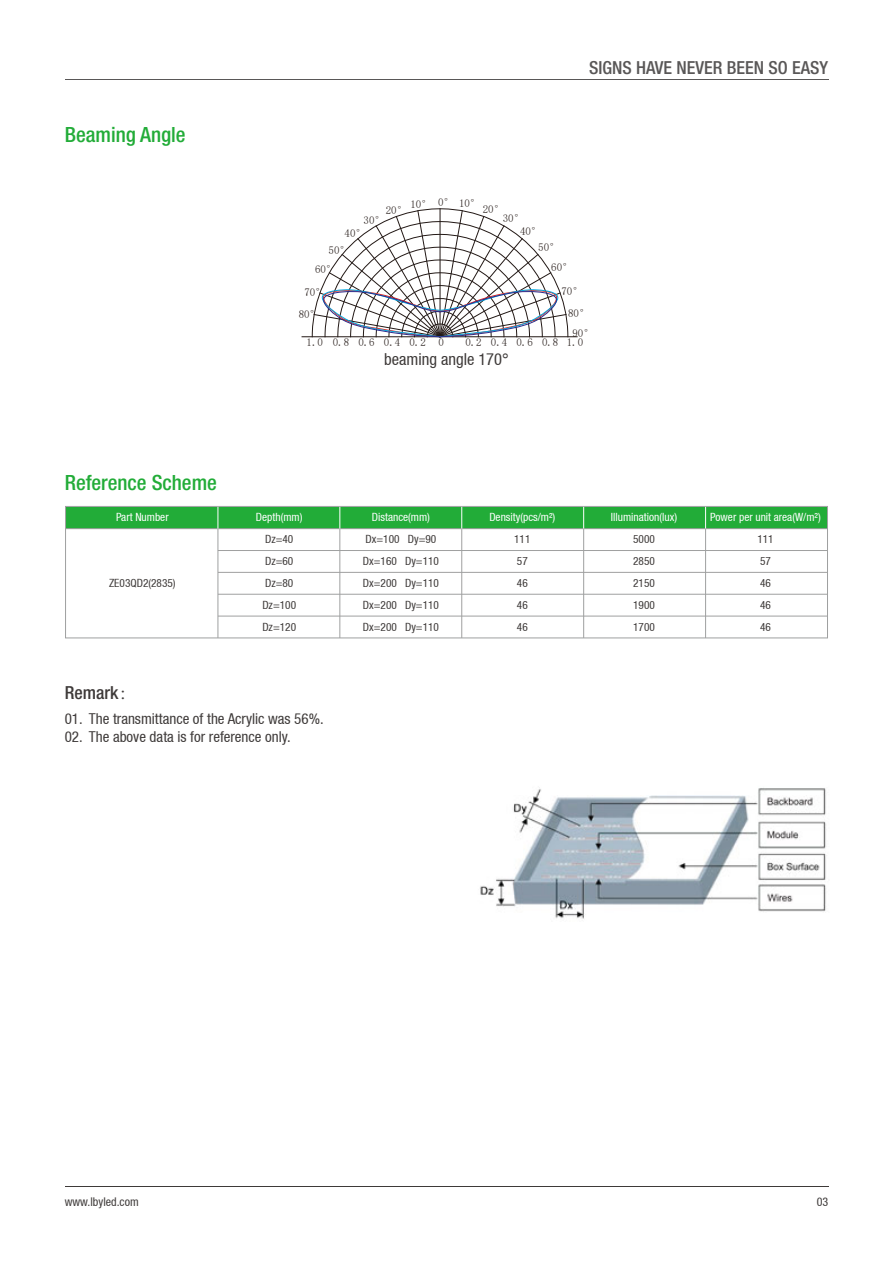
<style>
.page{position:relative;width:893px;height:1263px;background:#fff}
.page>*{position:absolute;margin:0;border:0;box-sizing:border-box;transform-origin:0 0}
.t1{font:500 condensed 21px "Helvetica Neue LT Pro";color:#22ac38}
.t2{font:500 condensed 18px "Helvetica Neue LT Pro";color:#595757}
.t3{font:500 condensed 18px "Helvetica Neue LT Pro";color:#3e3a39}
.t4{font:condensed 16.5px "Helvetica Neue LT";color:#3e3a39}
.t5{font:condensed 15px "Helvetica Neue LT";color:#3e3a39}
.t6{font:condensed 12px "Helvetica Neue LT";color:#3e3a39}
.t7{font:condensed 11.4px/21.9px "Helvetica Neue LT";color:#3e3a39}
.t8{font:condensed 11.4px "Helvetica Neue LT";color:#fff}
.t9{font:10.95px "Sim Sun";color:#221815}
.s1{font-family:"Adobe Song Std";font-weight:300;font-stretch:normal}
</style>
<div class="page">
<div style="left:66px;top:507px;width:761px;height:22px;background:#22ac38"></div>
<div style="left:65px;top:506px;width:763px;height:132px;border:1px solid #9fa0a0"></div>
<hr style="left:218px;top:616px;width:609px;height:1px;background:#9fa0a0">
<hr style="left:218px;top:594px;width:609px;height:1px;background:#9fa0a0">
<hr style="left:218px;top:572px;width:609px;height:1px;background:#9fa0a0">
<hr style="left:218px;top:550px;width:609px;height:1px;background:#9fa0a0">
<hr style="left:66px;top:528px;width:761px;height:1px;background:#9fa0a0">
<svg style="left:461px;top:507px;width:1px;height:22px"></svg>
<svg style="left:339px;top:507px;width:1px;height:22px"></svg>
<svg style="left:583px;top:507px;width:1px;height:22px"></svg>
<hr style="left:583px;top:529px;width:1px;height:109px;background:#9fa0a0">
<svg style="left:705px;top:507px;width:1px;height:22px"></svg>
<svg style="left:217px;top:507px;width:1px;height:22px"></svg>
<hr style="left:217px;top:529px;width:1px;height:109px;background:#9fa0a0">
<hr style="left:339px;top:529px;width:1px;height:109px;background:#9fa0a0">
<hr style="left:461px;top:529px;width:1px;height:109px;background:#9fa0a0">
<hr style="left:827px;top:529px;width:1px;height:109px;background:#9fa0a0">
<hr style="left:705px;top:529px;width:1px;height:109px;background:#9fa0a0">
<hr style="left:302px;top:336px;width:275px;height:1px;background:#221815">
<svg style="left:312px;top:208px;width:256px;height:130px"></svg>
<hr style="left:65px;top:79px;width:763px;height:1px;background:#595757">
<hr style="left:65px;top:1186px;width:763px;height:1px;background:#3e3a39">
<img style="left:480px;top:788px;width:347px;height:131px">
<h1 class="t1" style="left:65px;top:122px;width:122px">Beaming Angle</h1>
<h2 class="t2" style="left:589px;top:57px;width:241px">SIGNS HAVE NEVER BEEN SO EASY</h2>
<p class="t9" style="left:386px;top:204px;width:23px">20°</p>
<p class="t9" style="left:364px;top:215px;width:23px">30°</p>
<p class="t9" style="left:410px;top:198px;width:72px">10° 0° 10°</p>
<p class="t9" style="left:483px;top:203px;width:23px">20°</p>
<p class="t9" style="left:503px;top:213px;width:23px">30°</p>
<p class="t9" style="left:345px;top:228px;width:23px">40°</p>
<p class="t9" style="left:520px;top:225px;width:23px">40°</p>
<p class="t9" style="left:329px;top:245px;width:23px">50°</p>
<p class="t9" style="left:538px;top:242px;width:23px">50°</p>
<p class="t9" style="left:315px;top:264px;width:23px">60°</p>
<p class="t9" style="left:551px;top:262px;width:23px">60°</p>
<p class="t9" style="left:304px;top:286px;width:23px">70°</p>
<p class="t9" style="left:561px;top:286px;width:23px">70°</p>
<p class="t9" style="left:299px;top:309px;width:23px">80°</p>
<p class="t9" style="left:568px;top:308px;width:23px">80°</p>
<p class="t9" style="left:572px;top:327px;width:23px">90°</p>
<p class="t9" style="left:307px;top:336px;width:70px">1.0 0.8 0.6</p>
<p class="t9" style="left:409px;top:336px;width:18px">0.2</p>
<p class="t9" style="left:438px;top:336px;width:7px">0</p>
<p class="t9" style="left:542px;top:336px;width:43px">0.8 1.0</p>
<p class="t9" style="left:384px;top:336px;width:18px">0.4</p>
<p class="t9" style="left:516px;top:336px;width:18px">0.6</p>
<p class="t9" style="left:465px;top:336px;width:18px">0.2</p>
<p class="t9" style="left:491px;top:336px;width:18px">0.4</p>
<h3 class="t4" style="left:384px;top:350px;width:126px">beaming angle 170°</h3>
<h1 class="t1" style="left:65px;top:470px;width:154px">Reference Scheme</h1>
<p class="t8" style="left:116px;top:511px;width:54px">Part Number</p>
<p class="t7" style="left:109px;top:572px;width:68px">ZE03QD2(2835)</p>
<h2 class="t3" style="left:65px;top:682px;width:73px">Remark<span class="s1">：</span></h2>
<p class="t8" style="left:489px;top:511px;width:68px">Density(pcs/m²)</p>
<p class="t7" style="left:514px;top:528px;width:18px">111<br>57<br>46<br>46<br>46</p>
<p class="t7" style="left:757px;top:528px;width:18px">111<br>57<br>46<br>46<br>46</p>
<p class="t8" style="left:710px;top:511px;width:112px">Power per unit area(W/m²)</p>
<p class="t8" style="left:372px;top:511px;width:60px">Distance(mm)</p>
<p class="t7" style="left:363px;top:528px;width:78px">Dx=100 Dy=90<br>Dx=160 Dy=110<br>Dx=200 Dy=110<br>Dx=200 Dy=110<br>Dx=200 Dy=110</p>
<p class="t8" style="left:256px;top:511px;width:48px">Depth(mm)</p>
<p class="t8" style="left:611px;top:511px;width:68px">Illumination(lux)</p>
<p class="t7" style="left:633px;top:528px;width:23px;text-align:justify">5000<br>2850<br>2150<br>1900<br>1700</p>
<p class="t7" style="left:262px;top:528px;width:35px">Dz=40<br>Dz=60<br>Dz=80<br>Dz=100<br>Dz=120</p>
<h3 class="t5" style="left:65px;top:710px;width:260px">01. The transmittance of the Acrylic was 56%.</h3>
<h3 class="t5" style="left:65px;top:728px;width:228px">02. The above data is for reference only.</h3>
<p class="t6" style="left:65px;top:1195px;width:75px">www.lbyled.com</p>
<p class="t6" style="left:817px;top:1195px;width:13px">03</p>
</div>
